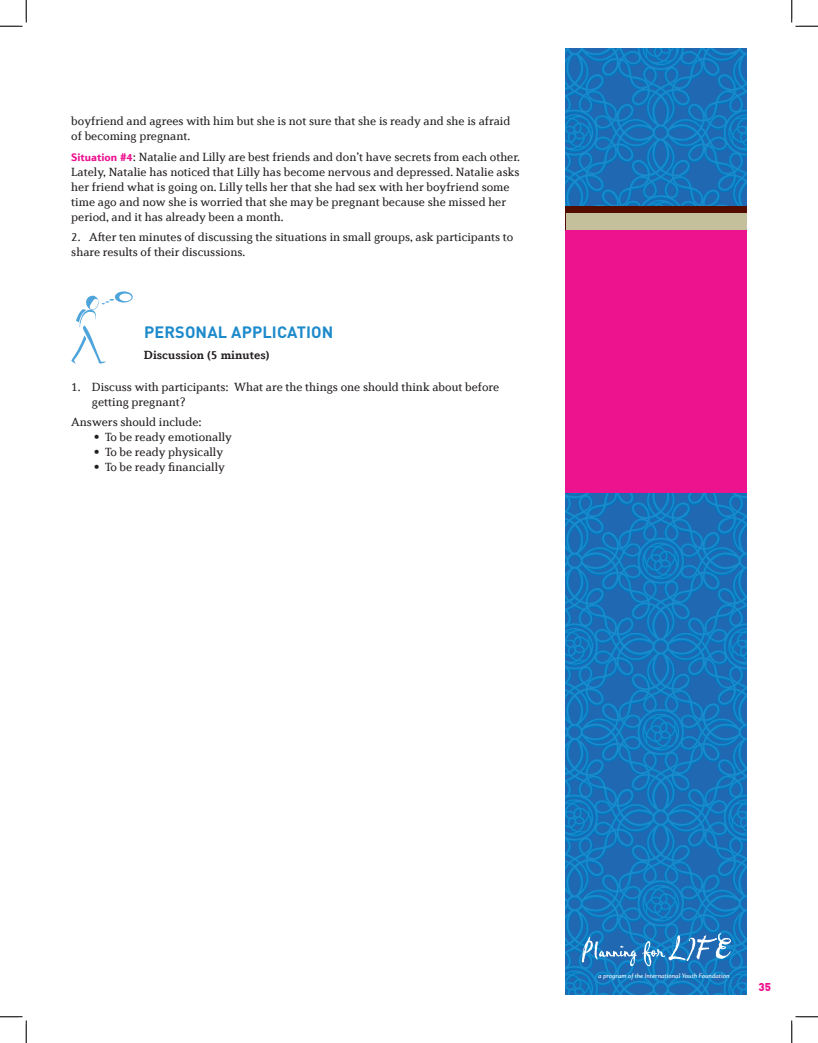
<style>
.page{position:relative;width:818px;height:1043px;background:#fff}
.page>*{position:absolute;margin:0;border:0;box-sizing:border-box;transform-origin:0 0}
.t1{font:700 16.25px "DINOT";color:#1d8acb}
.t2{font:12.5px/15px "Diverda Serif Com";color:#231f20}
.t3{font:700 12.5px "Diverda Serif Com";color:#231f20}
.t4{font:900 11.25px "DINOT";color:#ed138f}
.t5{font:italic 6.62px "Diverda Sans Com";color:#fff}
.s1{font-family:"Diverda Sans Com";font-weight:900;font-size:11.25px;color:#ed138f}
</style>
<div class="page">
<img style="left:565px;top:49px;width:181px;height:945px">
<div style="left:565px;top:206px;width:181px;height:62px;background:#530c00"></div>
<div style="left:566px;top:214px;width:180px;height:43px;background:#c5c09c"></div>
<div style="left:565px;top:230px;width:181px;height:263px;background:#ed138f"></div>
<svg style="left:581px;top:936px;width:55px;height:30px;background:#3f86c3"></svg>
<svg style="left:642px;top:933px;width:88px;height:33px;background:#418bc6"></svg>
<svg style="left:71px;top:295px;width:43px;height:69px"></svg>
<svg style="left:115px;top:291px;width:18px;height:11px"></svg>
<div style="left:119px;top:293px;width:12px;height:8px;background:#fff;border-radius:50%"></div>
<svg style="left:0;top:0;width:27px;height:27px"></svg>
<svg style="left:0;top:1016px;width:27px;height:26px"></svg>
<svg style="left:791px;top:0;width:27px;height:27px"></svg>
<svg style="left:791px;top:1016px;width:27px;height:26px"></svg>
<p class="t2" style="left:71px;top:113px;width:440px">boyfriend and agrees with him but she is not sure that she is ready and she is afraid of becoming pregnant.</p>
<p class="t2" style="left:71px;top:149px;width:450px"><span class="s1">Situation #4</span>: Natalie and Lilly are best friends and don’t have secrets from each other.<br>Lately, Natalie has noticed that Lilly has become nervous and depressed. Natalie asks her friend what is going on. Lilly tells her that she had sex with her boyfriend some time ago and now she is worried that she may be pregnant because she missed her period, and it has already been a month.</p>
<p class="t2" style="left:71px;top:229px;width:443px">2. After ten minutes of discussing the situations in small groups, ask participants to share results of their discussions.</p>
<h1 class="t1" style="left:144px;top:321px;width:22px">PERSONAL</h1>
<h1 class="t1" style="left:231px;top:321px;width:21px">APPLICATION</h1>
<p class="t3" style="left:144px;top:347px;width:127px">Discussion (5 minutes)</p>
<p class="t2" style="left:92px;top:379px;width:409px;text-indent:-21px">1. Discuss with participants: What are the things one should think about before getting pregnant?</p>
<p class="t2" style="left:71px;top:415px;width:132px">Answers should include:</p>
<p class="t2" style="left:94px;top:430px;width:140px">• To be ready emotionally</p>
<p class="t2" style="left:94px;top:445px;width:131px">• To be ready physically</p>
<p class="t2" style="left:94px;top:460px;width:133px">• To be ready financially</p>
<p class="t5" style="left:598px;top:971px;width:133px">a program of the International Youth Foundation</p>
<p class="t4" style="left:758px;top:978px;width:14px">35</p>
</div>
